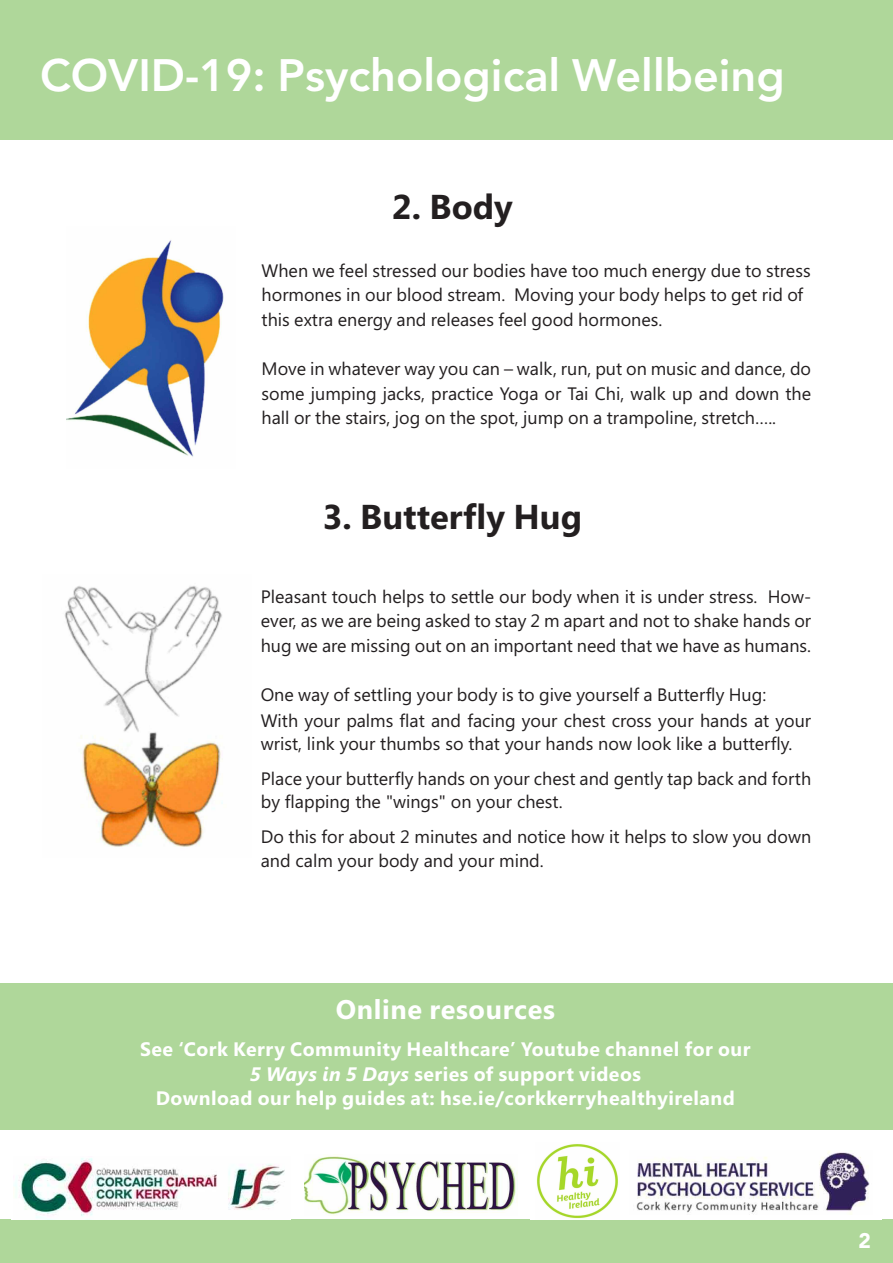
<style>
.page{position:relative;width:893px;height:1263px;background:#fff}
.page>*{position:absolute;margin:0;border:0;box-sizing:border-box;transform-origin:0 0}
.t1{font:800 45px "Avenir";color:#fff}
.t2{font:700 34.5px "Segoe UI";color:#231f20}
.t3{font:700 27px "Segoe UI";letter-spacing:.025em;color:#fff}
.t4{font:900 21px "Avenir";color:#fff}
.t5{font:700 19.5px/24.6px "Segoe UI";letter-spacing:.025em;color:#fff;text-align:center}
.t6{font:18px/24.6px "Segoe UI";color:#231f20}
.s1{font-style:italic}
</style>
<div class="page">
<div style="left:0;top:1219px;width:893px;height:44px;background:#afd79a"></div>
<div style="left:0;top:0;width:893px;height:140px;background:#afd79a"></div>
<img style="left:14px;top:1158px;width:271px;height:60px">
<img style="left:636px;top:1151px;width:234px;height:64px">
<img style="left:304px;top:1156px;width:213px;height:59px">
<img style="left:536px;top:1144px;width:82px;height:75px">
<img style="left:67px;top:240px;width:157px;height:217px">
<img style="left:64px;top:586px;width:159px;height:261px">
<div style="left:0;top:983px;width:893px;height:147px;background:#afd79a"></div>
<h1 class="t1" style="left:40px;top:40px;width:746px">COVID-19: Psychological Wellbeing</h1>
<h2 class="t2" style="left:392px;top:187px;width:122px">2. Body</h2>
<p class="t6" style="left:262px;top:258px;width:551px">When we feel stressed our bodies have too much energy due to stress hormones in our blood stream. Moving your body helps to get rid of this extra energy and releases feel good hormones.</p>
<p class="t6" style="left:262px;top:357px;width:551px;text-align:justify">Move in whatever way you can – walk, run, put on music and dance, do some jumping jacks, practice Yoga or Tai Chi, walk up and down the hall or the stairs, jog on the spot, jump on a trampoline, stretch…..</p>
<h2 class="t2" style="left:323px;top:497px;width:261px">3. Butterfly Hug</h2>
<p class="t6" style="left:261px;top:584px;width:552px;text-align:justify">Pleasant touch helps to settle our body when it is under stress. How&shy;ever, as we are being asked to stay 2 m apart and not to shake hands or hug we are missing out on an important need that we have as humans.</p>
<p class="t6" style="left:261px;top:682px;width:507px">One way of settling your body is to give yourself a Butterfly Hug:</p>
<p class="t6" style="left:234px;top:709px;width:579px;line-height:23.1px;text-align:center">• With your palms flat and facing your chest cross your hands at your wrist, link your thumbs so that your hands now look like a butterfly.</p>
<p class="t6" style="left:261px;top:767px;width:552px;line-height:23.1px;text-indent:-27px">• Place your butterfly hands on your chest and gently tap back and forth by flapping the "wings" on your chest.</p>
<p class="t6" style="left:261px;top:826px;width:552px;line-height:23.1px;text-indent:-27px">• Do this for about 2 minutes and notice how it helps to slow you down and calm your body and your mind.</p>
<h3 class="t3" style="left:336px;top:994px;width:221px">Online resources</h3>
<p class="t5" style="left:140px;top:1037px;width:612px">See ‘Cork Kerry Community Healthcare’ Youtube channel for our<br><span class="s1">5 Ways in 5 Days</span> series of support videos<br>Download our help guides at: hse.ie/corkkerryhealthyireland</p>
<p class="t4" style="left:858px;top:1222px;width:14px">2</p>
</div>
